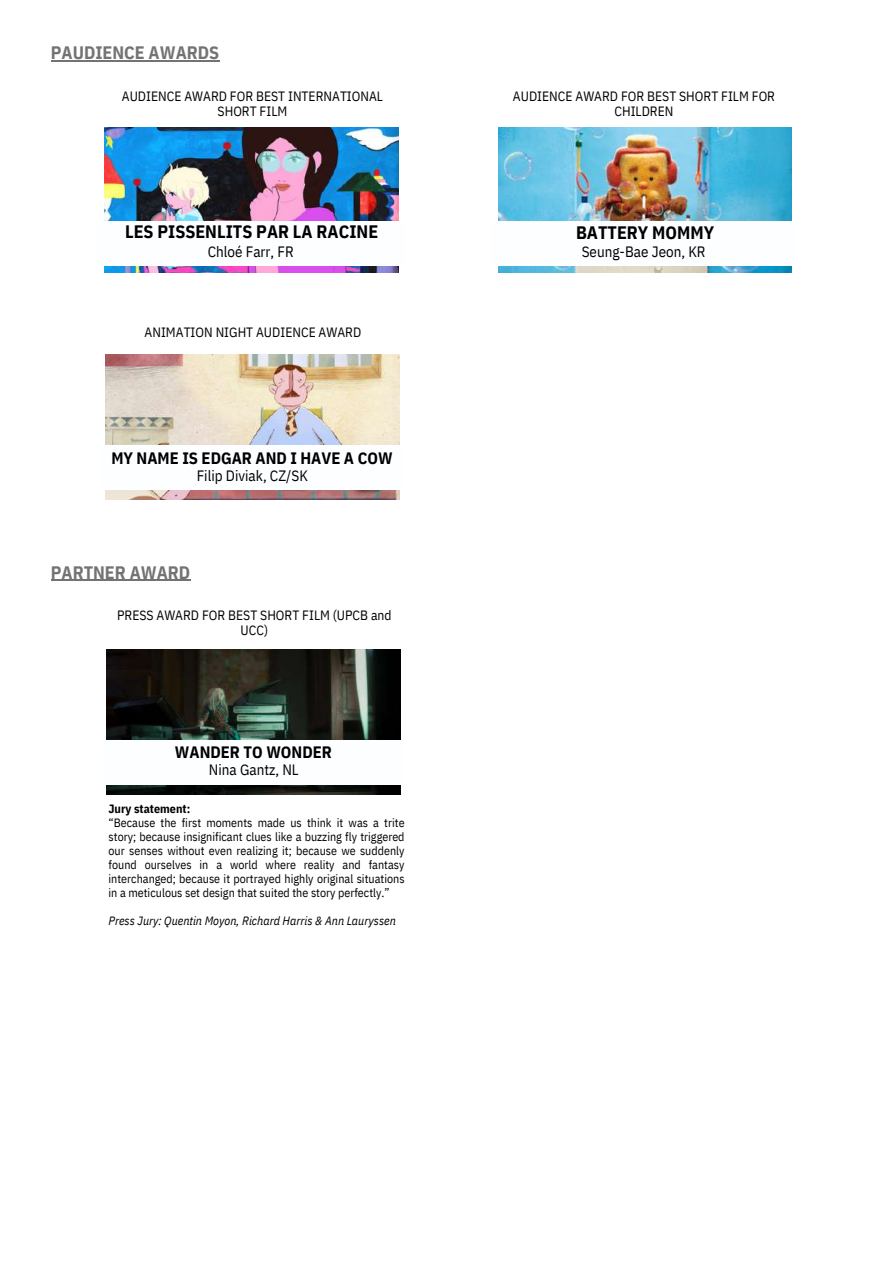
<style>
.page{position:relative;width:894px;height:1264px;background:#fff}
.page>*{position:absolute;margin:0;border:0;box-sizing:border-box;transform-origin:0 0}
.t1{font:700 18px "IBM Plex Sans Cond";color:#000}
.t2{font:700 18px "IBM Plex Sans Cond";color:#737373}
.t3{font:700 16.5px "IBM Plex Sans Cond";color:#000}
.t4{font:15px "IBM Plex Sans Cond";color:#000}
.t5{font:13.5px/15.8px "IBM Plex Sans Cond";color:#000;text-align:center}
.t6{font:12px/14px "IBM Plex Sans Cond";color:#000;text-align:justify}
.t7{font:italic 12px "IBM Plex Sans Cond";color:#000}
.t8{font:700 12px "IBM Plex Sans Cond";color:#000}
</style>
<div class="page">
<img style="left:105px;top:127px;width:293px;height:145px">
<img style="left:498px;top:127px;width:293px;height:145px">
<div style="left:97px;top:221px;width:307px;height:44px;background:#fdfeff"></div>
<div style="left:491px;top:221px;width:304px;height:44px;background:#fdfeff"></div>
<img style="left:105px;top:354px;width:294px;height:145px">
<img style="left:107px;top:649px;width:293px;height:145px">
<div style="left:102px;top:445px;width:300px;height:44px;background:#fdfeff"></div>
<div style="left:103px;top:740px;width:301px;height:44px;background:#fdfeff"></div>
<hr style="left:51px;top:60px;width:168px;height:2px;background:#737373">
<hr style="left:51px;top:579px;width:139px;height:2px;background:#737373">
<h1 class="t2" style="left:51px;top:41px;width:170px">PAUDIENCE AWARDS</h1>
<p class="t5" style="left:122px;top:88px;width:262px">AUDIENCE AWARD FOR BEST INTERNATIONAL<br>SHORT FILM</p>
<h1 class="t1" style="left:125px;top:219px;width:254px">LES PISSENLITS PAR LA RACINE</h1>
<p class="t5" style="left:513px;top:88px;width:263px">AUDIENCE AWARD FOR BEST SHORT FILM FOR<br>CHILDREN</p>
<h1 class="t1" style="left:576px;top:220px;width:139px">BATTERY MOMMY</h1>
<p class="t4" style="left:208px;top:241px;width:87px">Chloé Farr, FR</p>
<p class="t4" style="left:581px;top:241px;width:125px">Seung-Bae Jeon, KR</p>
<p class="t5" style="left:144px;top:324px;width:218px">ANIMATION NIGHT AUDIENCE AWARD</p>
<h2 class="t3" style="left:111px;top:447px;width:283px">MY NAME IS EDGAR AND I HAVE A COW</h2>
<p class="t4" style="left:197px;top:465px;width:113px">Filip Diviak, CZ/SK</p>
<h1 class="t2" style="left:51px;top:560px;width:141px">PARTNER AWARD</h1>
<p class="t5" style="left:117px;top:606px;width:276px">PRESS AWARD FOR BEST SHORT FILM (UPCB and<br>UCC)</p>
<h2 class="t3" style="left:175px;top:741px;width:158px">WANDER TO WONDER</h2>
<p class="t4" style="left:209px;top:760px;width:91px">Nina Gantz, NL</p>
<p class="t8" style="left:108px;top:800px;width:83px">Jury statement:</p>
<p class="t6" style="left:108px;top:815px;width:297px">“Because the first moments made us think it was a trite story; because insignificant clues like a buzzing fly triggered our senses without even realizing it; because we suddenly found ourselves in a world where reality and fantasy interchanged; because it portrayed highly original situations in a meticulous set design that suited the story perfectly.”</p>
<p class="t7" style="left:108px;top:912px;width:289px">Press Jury: Quentin Moyon, Richard Harris &amp; Ann Lauryssen</p>
</div>
